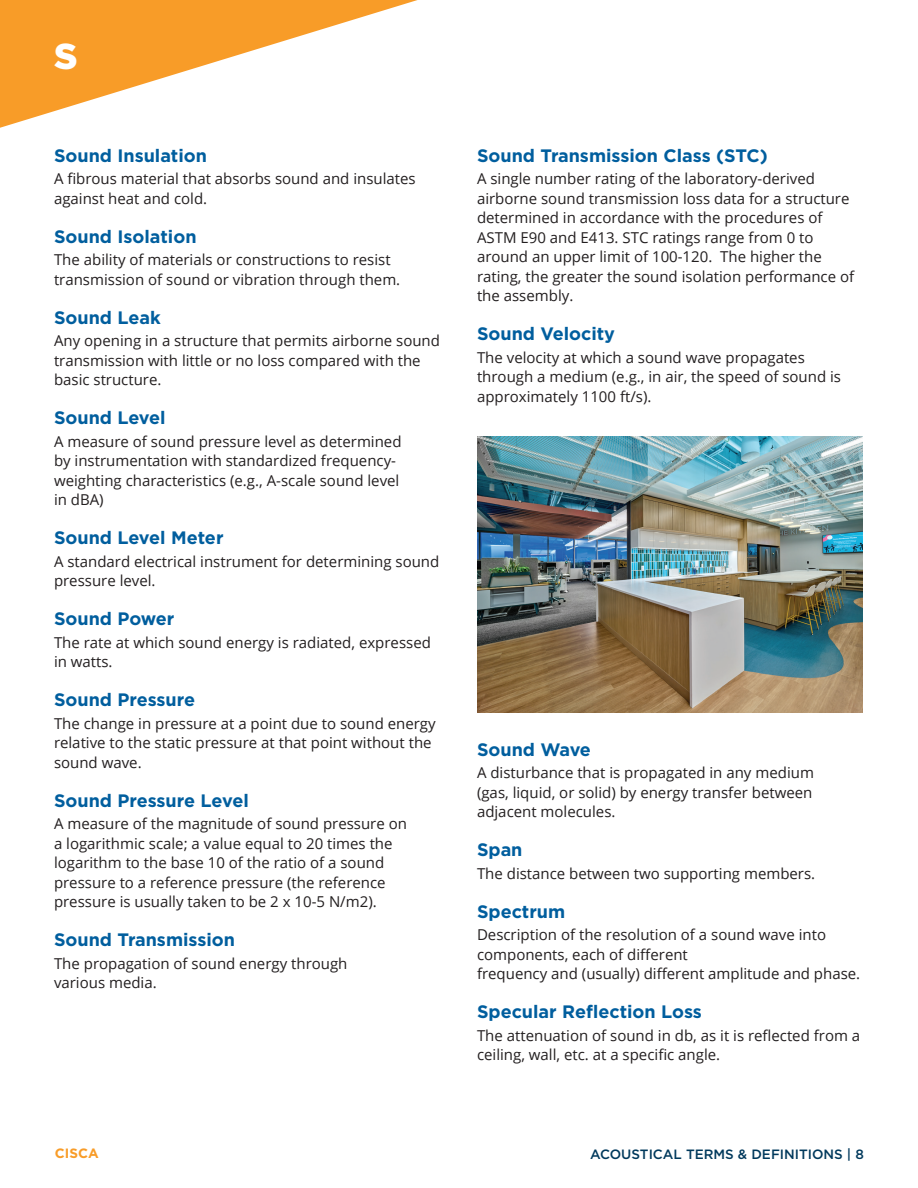
<style>
.page{position:relative;width:918px;height:1188px;background:#fff}
.page>*{position:absolute;margin:0;border:0;box-sizing:border-box;transform-origin:0 0}
.t1{font:900 36px "Gotham";color:#fff}
.t2{font:700 18px "Gotham";color:#005e9e}
.t3{font:15px/19.5px "Open Sans";color:#231f20}
.t4{font:500 13.5px "Gotham";color:#00395c}
.t5{font:700 13.5px "Gotham";color:#f89c28}
</style>
<div class="page">
<svg style="left:0;top:0;width:418px;height:128px"></svg>
<img style="left:477px;top:437px;width:385px;height:276px">
<h1 class="t1" style="left:54px;top:31px;width:25px">S</h1>
<p class="t2" style="left:54px;top:144px;width:155px">Sound Insulation</p>
<p class="t3" style="left:54px;top:169px;width:363px">A fibrous material that absorbs sound and insulates against heat and cold.</p>
<p class="t2" style="left:54px;top:225px;width:144px">Sound Isolation</p>
<p class="t3" style="left:54px;top:250px;width:346px">The ability of materials or constructions to resist transmission of sound or vibration through them.</p>
<p class="t2" style="left:54px;top:306px;width:108px">Sound Leak</p>
<p class="t3" style="left:54px;top:331px;width:388px">Any opening in a structure that permits airborne sound transmission with little or no loss compared with the basic structure.</p>
<p class="t2" style="left:54px;top:406px;width:113px">Sound Level</p>
<p class="t3" style="left:54px;top:431px;width:349px">A measure of sound pressure level as determined by instrumentation with standardized frequency&shy;weighting characteristics (e.g., A-scale sound level in dBA)</p>
<p class="t2" style="left:54px;top:526px;width:171px">Sound Level Meter</p>
<p class="t3" style="left:54px;top:551px;width:387px">A standard electrical instrument for determining sound pressure level.</p>
<p class="t2" style="left:54px;top:607px;width:122px">Sound Power</p>
<p class="t3" style="left:54px;top:632px;width:378px">The rate at which sound energy is radiated, expressed in watts.</p>
<p class="t2" style="left:54px;top:688px;width:143px">Sound Pressure</p>
<p class="t3" style="left:54px;top:713px;width:383px">The change in pressure at a point due to sound energy relative to the static pressure at that point without the sound wave.</p>
<p class="t2" style="left:54px;top:789px;width:196px">Sound Pressure Level</p>
<p class="t3" style="left:54px;top:814px;width:355px">A measure of the magnitude of sound pressure on a logarithmic scale; a value equal to 20 times the logarithm to the base 10 of the ratio of a sound pressure to a reference pressure (the reference pressure is usually taken to be 2 x 10-5 N/m2).</p>
<p class="t2" style="left:54px;top:928px;width:183px">Sound Transmission</p>
<p class="t3" style="left:54px;top:953px;width:295px">The propagation of sound energy through various media.</p>
<p class="t2" style="left:477px;top:144px;width:292px">Sound Transmission Class (STC)</p>
<p class="t3" style="left:477px;top:169px;width:379px">A single number rating of the laboratory-derived airborne sound transmission loss data for a structure determined in accordance with the procedures of ASTM E90 and E413. STC ratings range from 0 to around an upper limit of 100-120. The higher the rating, the greater the sound isolation performance of the assembly.</p>
<p class="t2" style="left:477px;top:322px;width:140px">Sound Velocity</p>
<p class="t3" style="left:477px;top:347px;width:366px">The velocity at which a sound wave propagates through a medium (e.g., in air, the speed of sound is approximately 1100 ft/s).</p>
<p class="t2" style="left:477px;top:738px;width:115px">Sound Wave</p>
<p class="t3" style="left:477px;top:763px;width:338px;text-align:justify">A disturbance that is propagated in any medium (gas, liquid, or solid) by energy transfer between adjacent molecules.</p>
<p class="t2" style="left:477px;top:838px;width:47px">Span</p>
<p class="t3" style="left:477px;top:863px;width:338px">The distance between two supporting members.</p>
<p class="t2" style="left:477px;top:900px;width:90px">Spectrum</p>
<p class="t3" style="left:477px;top:925px;width:385px">Description of the resolution of a sound wave into components, each of different<br>frequency and (usually) different amplitude and phase.</p>
<p class="t2" style="left:477px;top:1000px;width:226px">Specular Reflection Loss</p>
<p class="t3" style="left:477px;top:1025px;width:385px">The attenuation of sound in db, as it is reflected from a ceiling, wall, etc. at a specific angle.</p>
<p class="t5" style="left:55px;top:1144px;width:45px">CISCA</p>
<p class="t4" style="left:590px;top:1145px;width:275px">ACOUSTICAL TERMS &amp; DEFINITIONS | 8</p>
</div>
